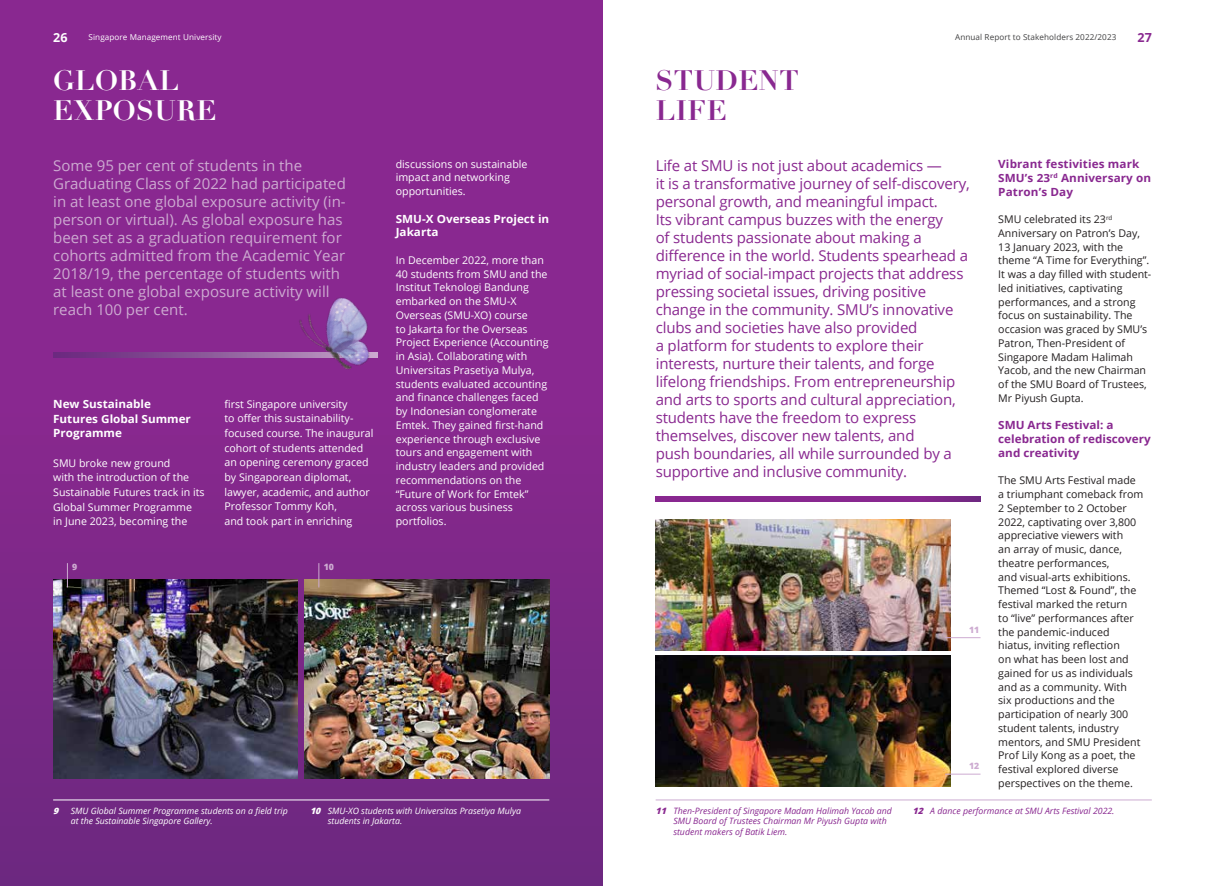
<style>
.page{position:relative;width:1205px;height:886px;background:#fff}
.page>*{position:absolute;margin:0;border:0;box-sizing:border-box;transform-origin:0 0}
.t1{font:700 27.5px/30px "Didot";letter-spacing:.015em;color:#fff}
.t2{font:700 27.5px/30px "Didot";letter-spacing:.015em;color:#892890}
.t3{font:15px/18px "Open Sans";letter-spacing:-.01em;color:#892890}
.t4{font:15px/18px "Open Sans";color:#cdabd1}
.t5{font:700 12.5px "Open Sans";color:#fff}
.t6{font:700 12.5px "Open Sans";color:#892890}
.t7{font:700 11.25px/13.8px "Open Sans";color:#892890;scale:1.04 1}
.t8{font:700 11.25px/14.6px "Open Sans";color:#fff;scale:1.04 1}
.t9{font:10.62px/13.8px "Open Sans";color:#fff}
.t10{font:10.62px/13.8px "Open Sans";color:#231f20}
.t11{font:italic 8.75px/10.5px "Open Sans";color:#892890}
.t12{font:italic 8.75px/10.5px "Open Sans";color:#fff}
.t13{font:800 8.75px "Open Sans";color:#cdabd1}
.t14{font:8.12px "Open Sans";letter-spacing:.01em;color:#414142}
.t15{font:8.12px "Open Sans";letter-spacing:.01em;color:#fff}
.s1{font-weight:800}
</style>
<div class="page">
<div style="left:0;top:0;width:602px;height:886px;background:linear-gradient(to bottom,#902894,#722981)"></div>
<img style="left:53px;top:580px;width:245px;height:198px">
<img style="left:656px;top:656px;width:294px;height:131px">
<img style="left:656px;top:519px;width:294px;height:131px">
<img style="left:305px;top:580px;width:244px;height:198px">
<svg style="left:67px;top:563px;width:1px;height:24px"></svg>
<hr style="left:945px;top:637px;width:35px;height:1px;background:#cdabd1">
<hr style="left:945px;top:774px;width:35px;height:1px;background:#cdabd1">
<svg style="left:318px;top:563px;width:1px;height:24px"></svg>
<hr style="left:53px;top:800px;width:496px;height:1px;background:#fff">
<svg style="left:53px;top:352px;width:240px;height:6px"></svg>
<svg style="left:656px;top:496px;width:324px;height:5px"></svg>
<hr style="left:656px;top:800px;width:496px;height:1px;background:#cdabd1">
<img style="left:293px;top:285px;width:96px;height:91px">
<p class="t5" style="left:53px;top:29px;width:16px">26</p>
<p class="t15" style="left:89px;top:32px;width:135px">Singapore Management University</p>
<p class="t14" style="left:955px;top:32px;width:163px">Annual Report to Stakeholders 2022/2023</p>
<p class="t6" style="left:1137px;top:29px;width:16px">27</p>
<h1 class="t1" style="left:53px;top:66px;width:165px">GLOBAL<br>EXPOSURE</h1>
<h1 class="t2" style="left:656px;top:66px;width:145px">STUDENT<br>LIFE</h1>
<p class="t4" style="left:53px;top:156px;width:294px">Some 95 per cent of students in the Graduating Class of 2022 had participated in at least one global exposure activity (in&shy;person or virtual). As global exposure has been set as a graduation requirement for cohorts admitted from the Academic Year 2018/19, the percentage of students with at least one global exposure activity will reach 100 per cent.</p>
<p class="t3" style="left:656px;top:156px;width:316px">Life at SMU is not just about academics —<br>it is a transformative journey of self-discovery, personal growth, and meaningful impact.<br>Its vibrant campus buzzes with the energy<br>of students passionate about making a difference in the world. Students spearhead a myriad of social-impact projects that address pressing societal issues, driving positive change in the community. SMU’s innovative clubs and societies have also provided<br>a platform for students to explore their interests, nurture their talents, and forge lifelong friendships. From entrepreneurship and arts to sports and cultural appreciation, students have the freedom to express themselves, discover new talents, and<br>push boundaries, all while surrounded by a supportive and inclusive community.</p>
<p class="t7" style="left:998px;top:157px;width:149px">Vibrant festivities mark<br>SMU’s 23<sup>rd</sup> Anniversary on<br>Patron’s Day</p>
<p class="t9" style="left:396px;top:157px;width:133px">discussions on sustainable impact and networking opportunities.</p>
<p class="t8" style="left:396px;top:211px;width:149px;line-height:13.8px">SMU-X Overseas Project in<br>Jakarta</p>
<p class="t9" style="left:396px;top:253px;width:154px">In December 2022, more than<br>40 students from SMU and the<br>Institut Teknologi Bandung embarked on the SMU-X<br>Overseas (SMU-XO) course<br>to Jakarta for the Overseas<br>Project Experience (Accounting in Asia). Collaborating with<br>Universitas Prasetiya Mulya, students evaluated accounting and finance challenges faced by Indonesian conglomerate<br>Emtek. They gained first-hand experience through exclusive tours and engagement with industry leaders and provided recommendations on the “Future of Work for Emtek” across various business portfolios.</p>
<p class="t10" style="left:998px;top:212px;width:155px">SMU celebrated its 23<sup>rd<br></sup>Anniversary on Patron’s Day,<br>13 January 2023, with the theme “A Time for Everything”.<br>It was a day filled with student&shy;led initiatives, captivating performances, and a strong focus on sustainability. The occasion was graced by SMU’s<br>Patron, Then-President of<br>Singapore Madam Halimah<br>Yacob, and the new Chairman of the SMU Board of Trustees,<br>Mr Piyush Gupta.</p>
<p class="t7" style="left:998px;top:418px;width:148px">SMU Arts Festival: a celebration of rediscovery and creativity</p>
<p class="t10" style="left:998px;top:473px;width:147px">The SMU Arts Festival made a triumphant comeback from<br>2 September to 2 October<br>2022, captivating over 3,800 appreciative viewers with<br>an array of music, dance, theatre performances,<br>and visual-arts exhibitions.<br>Themed “Lost &amp; Found”, the festival marked the return<br>to “live” performances after the pandemic-induced hiatus, inviting reflection<br>on what has been lost and gained for us as individuals and as a community. With<br>six productions and the participation of nearly 300 student talents, industry mentors, and SMU President<br>Prof Lily Kong as a poet, the festival explored diverse perspectives on the theme.</p>
<p class="t9" style="left:224px;top:396px;width:150px;line-height:14.8px">first Singapore university<br>to offer this sustainability&shy;focused course. The inaugural cohort of students attended an opening ceremony graced by Singaporean diplomat, lawyer, academic, and author<br>Professor Tommy Koh,<br>and took part in enriching</p>
<p class="t8" style="left:53px;top:396px;width:134px">New Sustainable<br>Futures Global Summer<br>Programme</p>
<p class="t9" style="left:53px;top:455px;width:153px;line-height:14.6px">SMU broke new ground<br>with the introduction of the<br>Sustainable Futures track in its<br>Global Summer Programme<br>in June 2023, becoming the</p>
<p class="t13" style="left:72px;top:560px;width:7px">9</p>
<p class="t13" style="left:324px;top:560px;width:12px">10</p>
<p class="t13" style="left:969px;top:623px;width:12px">11</p>
<p class="t13" style="left:969px;top:759px;width:12px">12</p>
<p class="t12" style="left:71px;top:805px;width:218px;text-indent:-18px"><span class="s1">9</span> SMU Global Summer Programme students on a field trip at the Sustainable Singapore Gallery.</p>
<p class="t12" style="left:328px;top:805px;width:195px;text-indent:-18px"><span class="s1">10</span> SMU-XO students with Universitas Prasetiya Mulya students in Jakarta.</p>
<p class="t11" style="left:673px;top:805px;width:220px;text-indent:-18px"><span class="s1">11</span> Then-President of Singapore Madam Halimah Yacob and<br>SMU Board of Trustees Chairman Mr Piyush Gupta with student makers of Batik Liem.</p>
<p class="t11" style="left:912px;top:805px;width:203px"><span class="s1">12</span> A dance performance at SMU Arts Festival 2022.</p>
</div>
